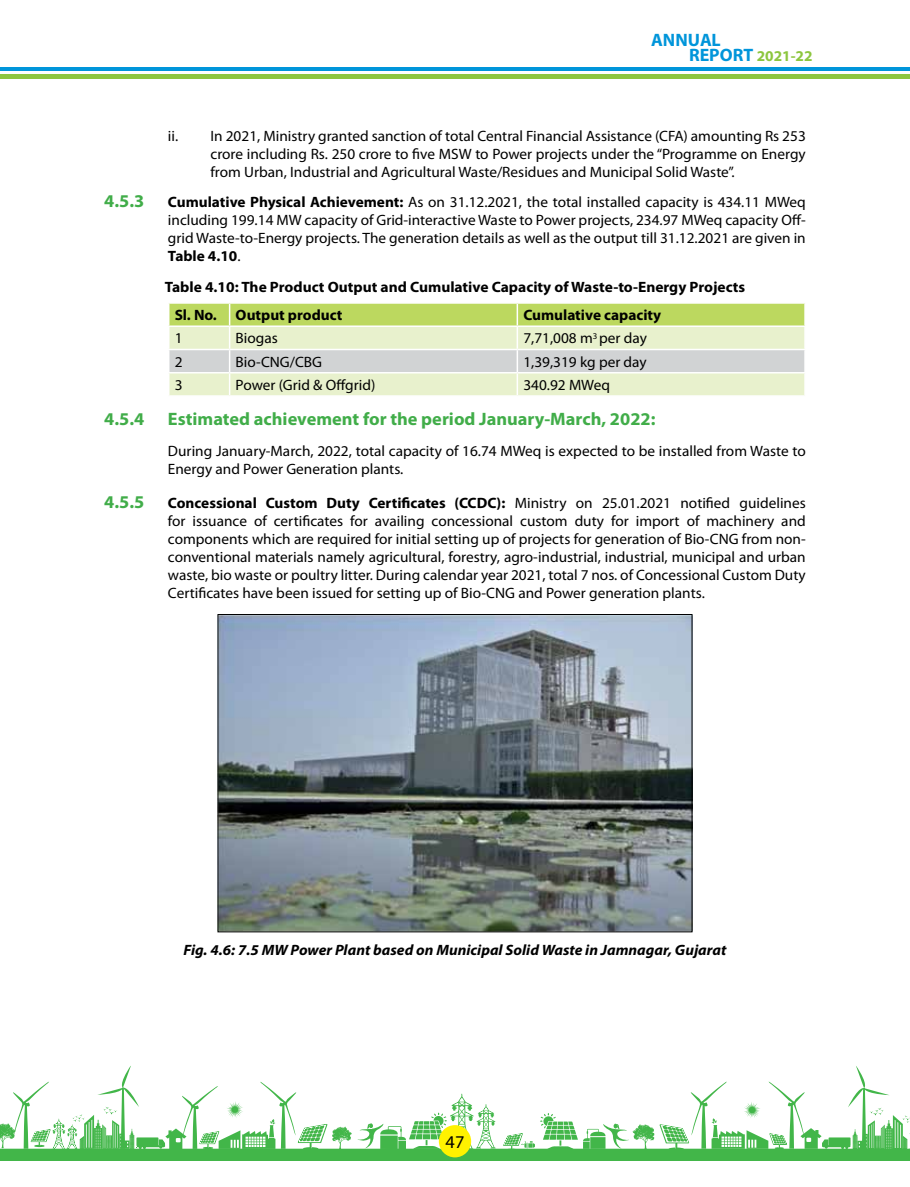
<style>
.page{position:relative;width:910px;height:1187px;background:#fff}
.page>*{position:absolute;margin:0;border:0;box-sizing:border-box;transform-origin:0 0}
.t1{font:700 18px "Myriad Pro";color:#41ad49}
.t2{font:700 18px "Myriad Pro";color:#0095da}
.t3{font:18px "Myriad Pro";color:#000}
.t4{font:15px/18px "Myriad Pro";color:#000;text-align:justify}
.t5{font:700 15px/28.2px "Myriad Pro";color:#000}
.t6{font:italic 700 15px "Myriad Pro";color:#000}
.t7{font:700 15px "Myriad Pro";color:#8dc63f}
.s1{font-size:18px;color:#0095da}
.s2{font-weight:700}
</style>
<div class="page">
<div style="left:0;top:1148px;width:910px;height:12px;background:#42b649"></div>
<hr style="left:137px;top:1145px;width:28px;height:2px;background:#42b649">
<div style="left:136px;top:1137px;width:22px;height:8px;background:#42b649"></div>
<svg style="left:0;top:1066px;width:146px;height:83px"></svg>
<svg style="left:159px;top:1081px;width:337px;height:69px"></svg>
<svg style="left:503px;top:1066px;width:407px;height:83px"></svg>
<hr style="left:0;top:67px;width:910px;height:3px;background:#0095da">
<hr style="left:0;top:74px;width:910px;height:4px;background:#8dc63f">
<div style="left:439px;top:1124px;width:32px;height:33px;background:#fff200;border-radius:50%"></div>
<svg style="left:168px;top:303px;width:637px;height:92px;background:#d9e5b8"></svg>
<hr style="left:804px;top:373px;width:2px;height:22px;background:#fff">
<img style="left:220px;top:616px;width:470px;height:314px">
<div style="left:218px;top:614px;width:474px;height:318px;border:1px solid #000"></div>
<p class="t2" style="left:651px;top:28px;width:71px">ANNUAL</p>
<p class="t7" style="left:689px;top:46px;width:125px"><span class="s1">REPORT</span> 2021-22</p>
<p class="t4" style="left:210px;top:127px;width:597px;text-indent:-43px">ii. In 2021, Ministry granted sanction of total Central Financial Assistance (CFA) amounting Rs 253 crore including Rs. 250 crore to five MSW to Power projects under the “Programme on Energy from Urban, Industrial and Agricultural Waste/Residues and Municipal Solid Waste”.</p>
<p class="t1" style="left:104px;top:189px;width:42px">4.5.3</p>
<p class="t4" style="left:168px;top:193px;width:639px"><span class="s2">Cumulative Physical Achievement:</span> As on 31.12.2021, the total installed capacity is 434.11 MWeq including 199.14 MW capacity of Grid-interactive Waste to Power projects, 234.97 MWeq capacity Off&shy;grid Waste-to-Energy projects. The generation details as well as the output till 31.12.2021 are given in <span class="s2">Table 4.10</span>.</p>
<p class="t5" style="left:175px;top:272px;width:572px;text-indent:-10px">Table 4.10: The Product Output and Cumulative Capacity of Waste-to-Energy Projects<br>Sl. No.</p>
<p class="t5" style="left:236px;top:300px;width:108px">Output product</p>
<p class="t5" style="left:523px;top:300px;width:139px">Cumulative capacity</p>
<p class="t4" style="left:175px;top:329px;width:9px">1</p>
<p class="t4" style="left:236px;top:329px;width:44px">Biogas</p>
<p class="t4" style="left:523px;top:329px;width:125px">7,71,008 m<sup>3</sup> per day</p>
<p class="t4" style="left:175px;top:352px;width:9px">2</p>
<p class="t4" style="left:236px;top:352px;width:88px">Bio-CNG/CBG</p>
<p class="t4" style="left:523px;top:352px;width:125px">1,39,319 kg per day</p>
<p class="t4" style="left:175px;top:376px;width:9px">3</p>
<p class="t4" style="left:236px;top:376px;width:141px">Power (Grid &amp; Offgrid)</p>
<p class="t4" style="left:523px;top:376px;width:88px">340.92 MWeq</p>
<p class="t1" style="left:104px;top:407px;width:553px">4.5.4 Estimated achievement for the period January-March, 2022:</p>
<p class="t4" style="left:168px;top:441px;width:639px">During January-March, 2022, total capacity of 16.74 MWeq is expected to be installed from Waste to<br>Energy and Power Generation plants.</p>
<p class="t1" style="left:104px;top:490px;width:42px">4.5.5</p>
<p class="t4" style="left:168px;top:494px;width:639px"><span class="s2">Concessional Custom Duty Certificates (CCDC):</span> Ministry on 25.01.2021 notified guidelines for issuance of certificates for availing concessional custom duty for import of machinery and components which are required for initial setting up of projects for generation of Bio-CNG from non&shy;conventional materials namely agricultural, forestry, agro-industrial, industrial, municipal and urban waste, bio waste or poultry litter. During calendar year 2021, total 7 nos. of Concessional Custom Duty Certificates have been issued for setting up of Bio-CNG and Power generation plants.</p>
<p class="t6" style="left:183px;top:939px;width:544px">Fig. 4.6: 7.5 MW Power Plant based on Municipal Solid Waste in Jamnagar, Gujarat</p>
<p class="t3" style="left:446px;top:1130px;width:20px">47</p>
</div>
